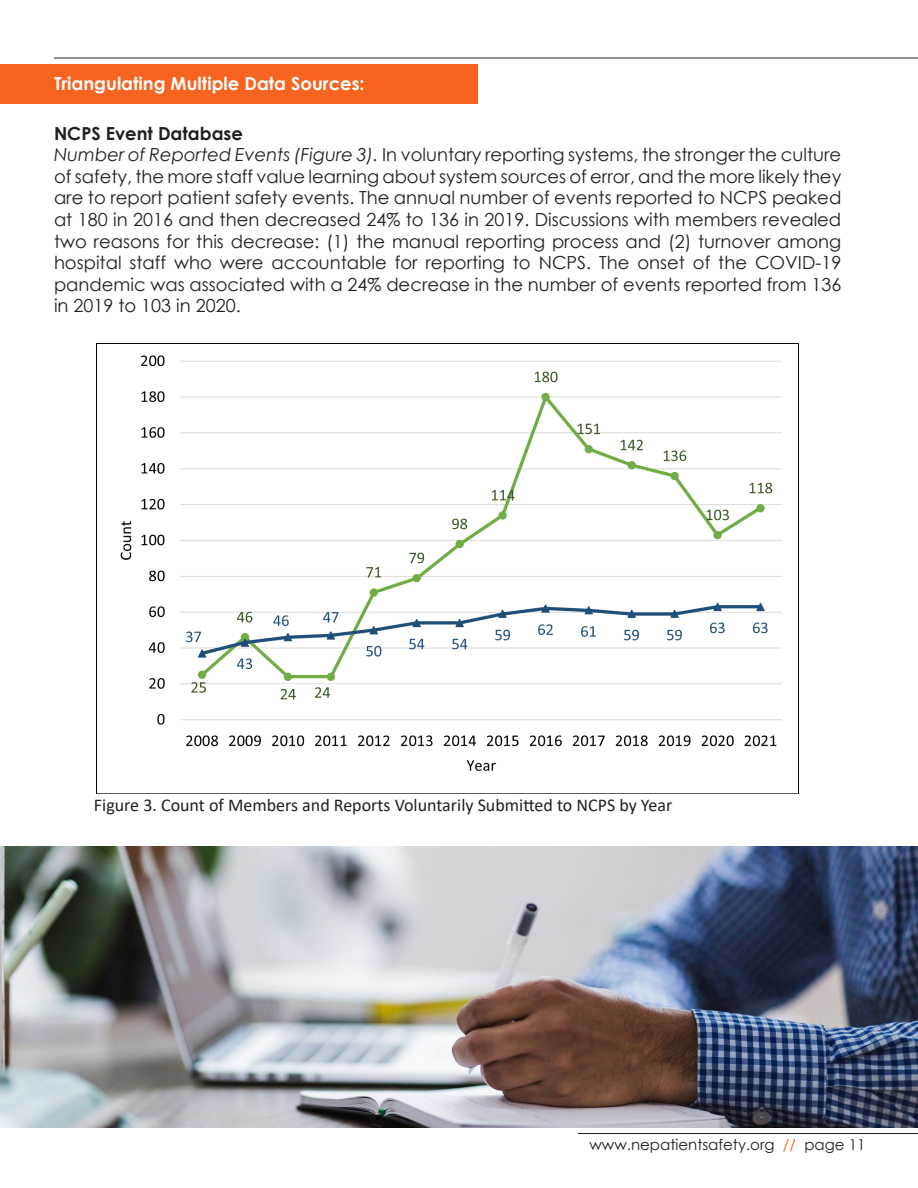
<style>
.page{position:relative;width:918px;height:1188px;background:#fff}
.page>*{position:absolute;margin:0;border:0;box-sizing:border-box;transform-origin:0 0}
.t1{font:18px/21.6px "Century Gothic";color:#231f20;text-align:justify}
.t2{font:18px "Calibri";color:#231f20}
.t3{font:700 18px "Century Gothic";color:#fff}
.t4{font:700 18px "Century Gothic";color:#231f20}
.t5{font:15px "Century Gothic";color:#231f20}
.s1{font-style:italic}
.s2{color:#f6641f}
</style>
<div class="page">
<hr style="left:54px;top:58px;width:864px;height:1px;background:#231f20">
<hr style="left:578px;top:1133px;width:340px;height:1px;background:#231f20">
<div style="left:0;top:64px;width:477px;height:40px;background:#f6641f"></div>
<img style="left:97px;top:343px;width:702px;height:451px">
<img style="left:0;top:847px;width:917px;height:281px">
<p class="t3" style="left:54px;top:69px;width:312px">Triangulating Multiple Data Sources:</p>
<p class="t4" style="left:54px;top:119px;width:190px">NCPS Event Database</p>
<p class="t1" style="left:54px;top:144px;width:789px"><span class="s1">Number of Reported Events (Figure 3).</span> In voluntary reporting systems, the stronger the culture of safety, the more staff value learning about system sources of error, and the more likely they are to report patient safety events. The annual number of events reported to NCPS peaked at 180 in 2016 and then decreased 24% to 136 in 2019. Discussions with members revealed two reasons for this decrease: (1) the manual reporting process and (2) turnover among hospital staff who were accountable for reporting to NCPS. The onset of the COVID-19 pandemic was associated with a 24% decrease in the number of events reported from 136 in 2019 to 103 in 2020.</p>
<p class="t2" style="left:94px;top:792px;width:580px">Figure 3. Count of Members and Reports Voluntarily Submitted to NCPS by Year</p>
<p class="t5" style="left:589px;top:1134px;width:278px">www.nepatientsafety.org <span class="s2">//</span> page 11</p>
</div>
